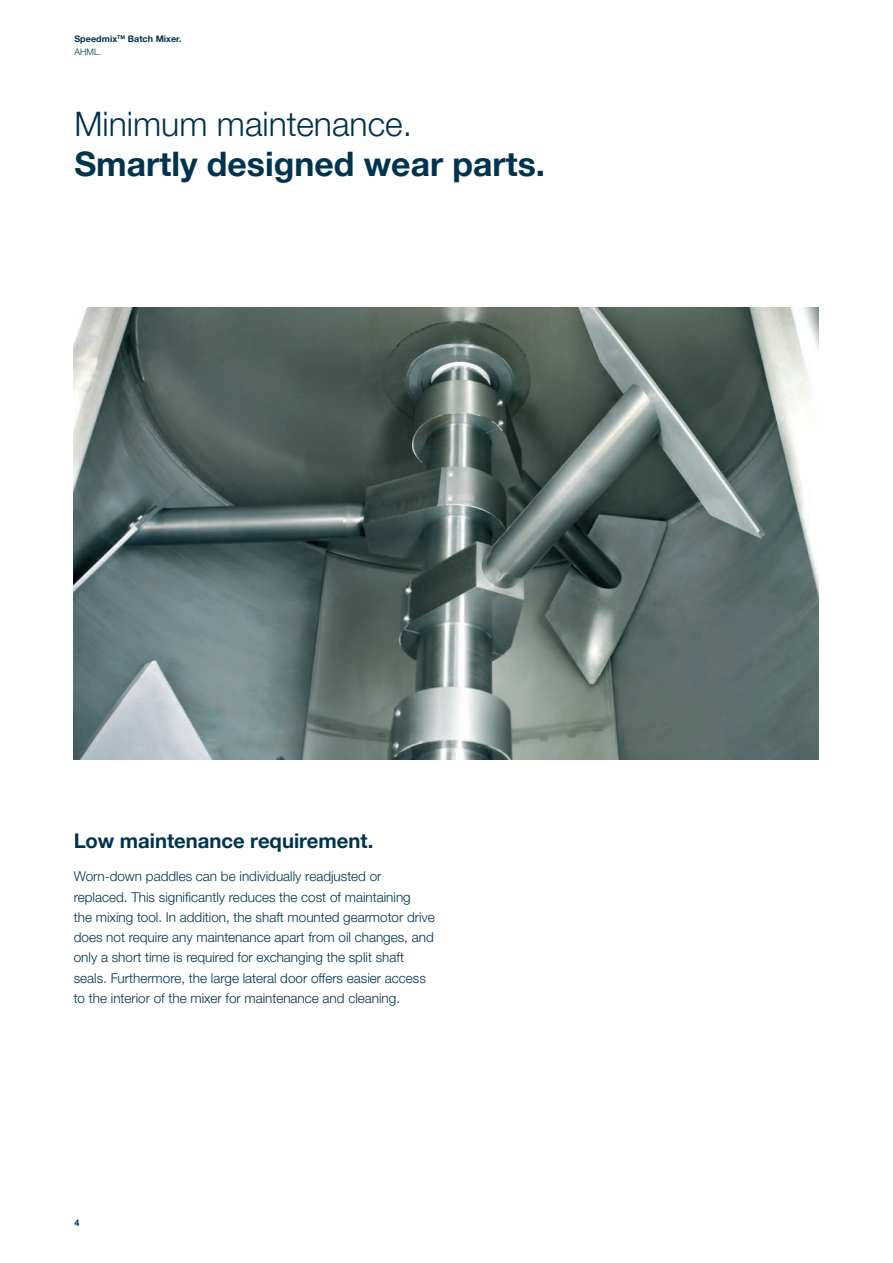
<style>
.page{position:relative;width:893px;height:1263px;background:#fff}
.page>*{position:absolute;margin:0;border:0;box-sizing:border-box;transform-origin:0 0}
.title_1___subtitle{font:700 33.75px "Helvetica Neue LTW1 G";color:#00334e}
.title_1___subtitle-2{font:300 33.75px "Helvetica Neue LTW1 G";color:#00334e}
.title_2{font:700 20.25px "Helvetica Neue LTW1 G";color:#00334e}
.running_text{font:300 13.5px/20.2px "Helvetica Neue LTW1 G";color:#00334e}
.t1{font:700 9px/13.5px "Helvetica Neue LTW1 G";letter-spacing:.005em;color:#00334e}
.s1{font-weight:300}
</style>
<div class="page">
<img style="left:74px;top:307px;width:745px;height:453px">
<p class="t1" style="left:74px;top:32px;width:109px">Speedmix<sup>TM</sup> Batch Mixer.<br><span class="s1">AHML.</span></p>
<p class="title_1___subtitle-2" style="left:74px;top:103px;width:339px">Minimum maintenance.</p>
<p class="title_1___subtitle" style="left:74px;top:143px;width:472px">Smartly designed wear parts.</p>
<p class="title_2" style="left:74px;top:828px;width:301px">Low maintenance requirement.</p>
<p class="running_text" style="left:74px;top:866px;width:362px">Worn-down paddles can be individually readjusted or replaced. This significantly reduces the cost of maintaining<br>the mixing tool. In addition, the shaft mounted gearmotor drive does not require any maintenance apart from oil changes, and only a short time is required for exchanging the split shaft seals. Furthermore, the large lateral door offers easier access to the interior of the mixer for maintenance and cleaning.</p>
<p class="t1" style="left:74px;top:1216px;width:7px">4</p>
</div>
